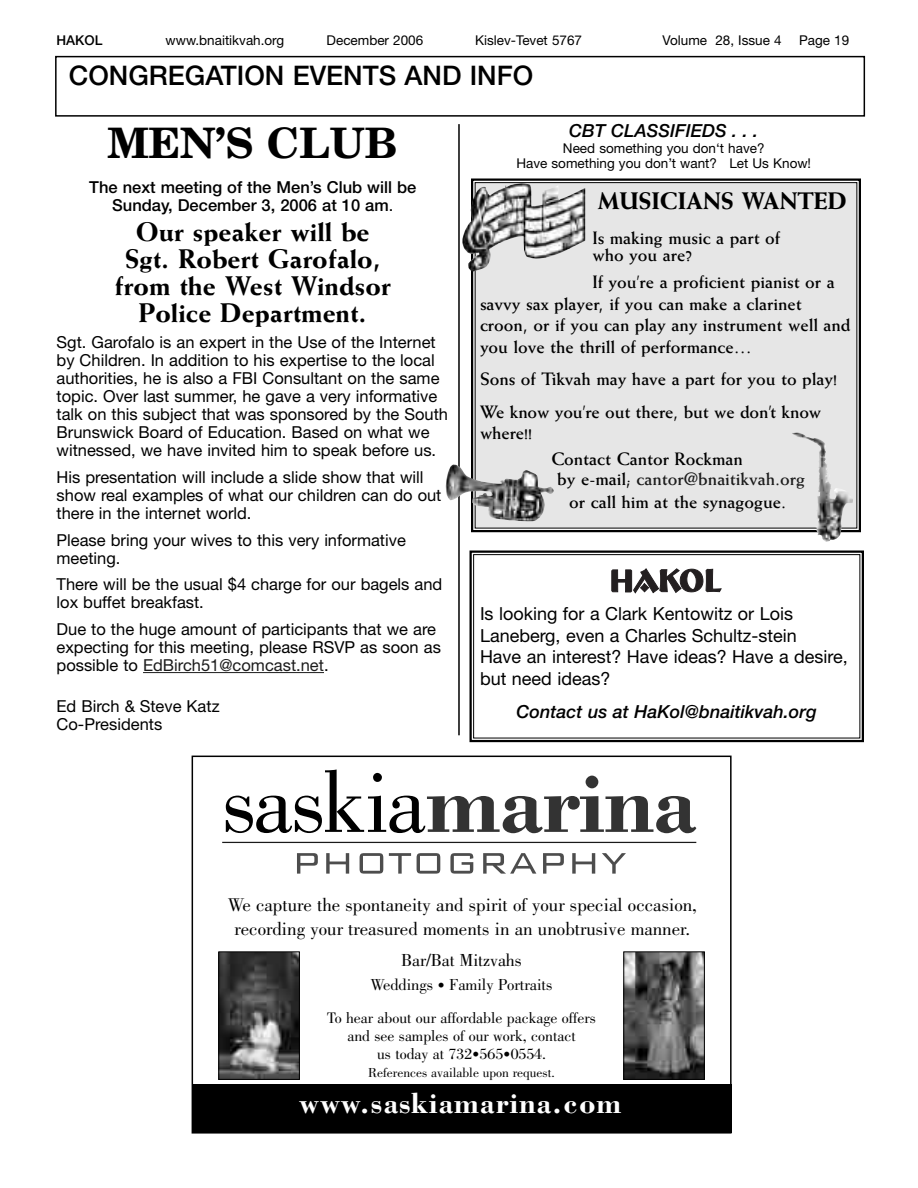
<style>
.page{position:relative;width:918px;height:1188px;background:#fff}
.page>*{position:absolute;margin:0;border:0;box-sizing:border-box;transform-origin:0 0}
.t1{font:700 42px "New Century Schlbk";color:#000}
.t2{font:29.85px "Bodoni Bold+SOJJEP";letter-spacing:.03em;color:#fff}
.t3{font:800 27px/27px "Weiss";color:#000;text-align:center}
.t4{font:500 27px "Helvetica Neue";color:#000}
.t5{font:800 24px "Weiss";color:#000}
.t6{font:19.05px/24.5px "Bodoni Book+DGPWWV";color:#000;text-align:center}
.t7{font:700 18px/21.6px "Weiss";color:#000}
.t8{font:18px/21.6px "Helvetica Neue";color:#000}
.t9{font:italic 500 18px "Helvetica Neue";color:#000}
.t10{font:18px "Bodoni Book+DGPWWV";letter-spacing:-.005em;color:#000}
.t11{font:16.5px/18px "Helvetica Neue";color:#000}
.t12{font:500 16.5px/18px "Helvetica Neue";color:#000;text-align:center}
.t13{font:16.5px "Bodoni Book+DGPWWV";letter-spacing:-.005em;color:#000}
.t14{font:15.75px/18px "Bodoni Book+DGPWWV";color:#000;text-align:center}
.t15{font:13.5px/14.9px "Helvetica Neue";color:#000;text-align:center}
.t16{font:13.5px "Bodoni Book+DGPWWV";color:#000}
.t17{font:500 13.5px "Helvetica Neue";color:#000}
.s1{font-weight:400}
.s2{color:#1c1c1c}
.s3{font-size:15px}
</style>
<div class="page">
<div style="left:55px;top:56px;width:810px;height:61px;border:2px solid #000"></div>
<div style="left:476px;top:183px;width:381px;height:345px;background:#e6e6e6"></div>
<div style="left:471px;top:178px;width:390px;height:354px;border:2px solid #000"></div>
<div style="left:192px;top:756px;width:539px;height:378px;border:2px solid #000"></div>
<svg style="left:226px;top:770px;width:470px;height:63px"></svg>
<svg style="left:297px;top:853px;width:21px;height:21px"></svg>
<svg style="left:326px;top:853px;width:23px;height:21px"></svg>
<svg style="left:360px;top:853px;width:23px;height:21px"></svg>
<svg style="left:389px;top:853px;width:22px;height:21px"></svg>
<svg style="left:417px;top:853px;width:23px;height:21px"></svg>
<svg style="left:450px;top:853px;width:23px;height:21px"></svg>
<svg style="left:483px;top:853px;width:53px;height:21px"></svg>
<svg style="left:543px;top:853px;width:21px;height:21px"></svg>
<svg style="left:572px;top:853px;width:23px;height:21px"></svg>
<svg style="left:602px;top:853px;width:24px;height:21px"></svg>
<hr style="left:222px;top:842px;width:474px;height:1px;background:#1a1a1a">
<div style="left:192px;top:1084px;width:539px;height:49px;background:#000"></div>
<img style="left:221px;top:954px;width:77px;height:124px">
<div style="left:219px;top:952px;width:81px;height:128px;border:1px solid #000"></div>
<img style="left:626px;top:954px;width:77px;height:124px">
<div style="left:624px;top:952px;width:81px;height:128px;border:1px solid #000"></div>
<hr style="left:143px;top:672px;width:40px;height:1px;background:#1c1c1c">
<hr style="left:183px;top:672px;width:141px;height:1px;background:#1c1c1c">
<hr style="left:458px;top:124px;width:2px;height:611px;background:#000">
<div style="left:470px;top:550px;width:394px;height:192px;border:2px solid #000"></div>
<div style="left:473px;top:554px;width:387px;height:184px;border:1px solid #000"></div>
<svg style="left:612px;top:568px;width:109px;height:25px"></svg>
<img style="left:463px;top:183px;width:122px;height:89px">
<img style="left:814px;top:438px;width:39px;height:104px">
<img style="left:445px;top:464px;width:109px;height:58px">
<p class="t17" style="left:57px;top:35px;width:48px">HAKOL</p>
<p class="t15" style="left:166px;top:34px;width:120px">www.bnaitikvah.org</p>
<p class="t15" style="left:327px;top:34px;width:98px">December 2006</p>
<p class="t15" style="left:475px;top:34px;width:108px">Kislev-Tevet 5767</p>
<p class="t15" style="left:663px;top:34px;width:121px">Volume 28, Issue 4</p>
<p class="t15" style="left:799px;top:34px;width:52px">Page 19</p>
<h3 class="t4" style="left:69px;top:66px;width:466px">CONGREGATION EVENTS AND INFO</h3>
<h1 class="t1" style="left:107px;top:128px;width:292px">MEN’S CLUB</h1>
<p class="t12" style="left:89px;top:180px;width:329px">The next meeting of the Men’s Club will be<br>Sunday, December 3, 2006 at 10 am<span class="s1">.</span></p>
<h3 class="t3" style="left:115px;top:220px;width:278px">Our speaker will be<br>Sgt. Robert Garofalo, from the West Windsor<br>Police Department.</h3>
<p class="t11" style="left:57px;top:335px;width:393px">Sgt. Garofalo is an expert in the Use of the Internet by Children. In addition to his expertise to the local authorities, he is also a FBI Consultant on the same topic. Over last summer, he gave a very informative talk on this subject that was sponsored by the South Brunswick Board of Education. Based on what we witnessed, we have invited him to speak before us.</p>
<p class="t11" style="left:57px;top:470px;width:386px">His presentation will include a slide show that will show real examples of what our children can do out there in the internet world.</p>
<p class="t11" style="left:57px;top:532px;width:351px">Please bring your wives to this very informative meeting.</p>
<p class="t11" style="left:57px;top:577px;width:387px">There will be the usual $4 charge for our bagels and lox buffet breakfast.</p>
<p class="t11" style="left:57px;top:622px;width:386px">Due to the huge amount of participants that we are expecting for this meeting, please RSVP as soon as possible to <span class="s2">EdBirch51@comcast.net</span>.</p>
<p class="t11" style="left:57px;top:699px;width:165px">Ed Birch &amp; Steve Katz<br>Co-Presidents</p>
<p class="t9" style="left:569px;top:124px;width:191px">CBT CLASSIFIEDS . . .</p>
<p class="t15" style="left:516px;top:142px;width:296px">Need something you don‘t have?<br>Have something you don’t want? Let Us Know!</p>
<h3 class="t5" style="left:598px;top:192px;width:251px">MUSICIANS WANTED</h3>
<p class="t7" style="left:592px;top:232px;width:189px;line-height:16.8px">Is making music a part of who you are?</p>
<p class="t7" style="left:480px;top:273px;width:372px;text-indent:112px">If you’re a proficient pianist or a savvy sax player, if you can make a clarinet croon, or if you can play any instrument well and you love the thrill of performance…</p>
<p class="t7" style="left:480px;top:365px;width:359px;line-height:32.4px">Sons of Tikvah may have a part for you to play!<br>We know you’re out there, but we don’t know</p>
<p class="t7" style="left:480px;top:424px;width:54px">where!!</p>
<p class="t7" style="left:557px;top:451px;width:249px;line-height:19.6px;text-indent:-6px">Contact Cantor Rockman<br>by e-mail; <span class="s2">cantor@bnaitikvah.org</span></p>
<p class="t7" style="left:569px;top:492px;width:219px">or call him at the synagogue.</p>
<p class="t8" style="left:480px;top:605px;width:369px">Is looking for a Clark Kentowitz or Lois Laneberg, even a Charles Schultz-stein<br>Have an interest? Have ideas? Have a desire, but need ideas?</p>
<p class="t9" style="left:517px;top:705px;width:302px">Contact us at HaKol@bnaitikvah.org</p>
<p class="t6" style="left:228px;top:894px;width:471px">We capture the spontaneity and spirit of your special occasion, recording your treasured moments in an unobtrusive manner.</p>
<p class="t10" style="left:401px;top:953px;width:122px">Bar/Bat Mitzvahs</p>
<p class="t13" style="left:371px;top:978px;width:183px">Weddings <span class="s3">•</span> Family Portraits</p>
<p class="t14" style="left:327px;top:1010px;width:270px">To hear about our affordable package offers and see samples of our work, contact<br>us today at 732<span class="s3">•</span>565<span class="s3">•</span>0554.</p>
<p class="t16" style="left:368px;top:1067px;width:188px">References available upon request.</p>
<h2 class="t2" style="left:299px;top:1085px;width:324px">www.saskiamarina.com</h2>
</div>
